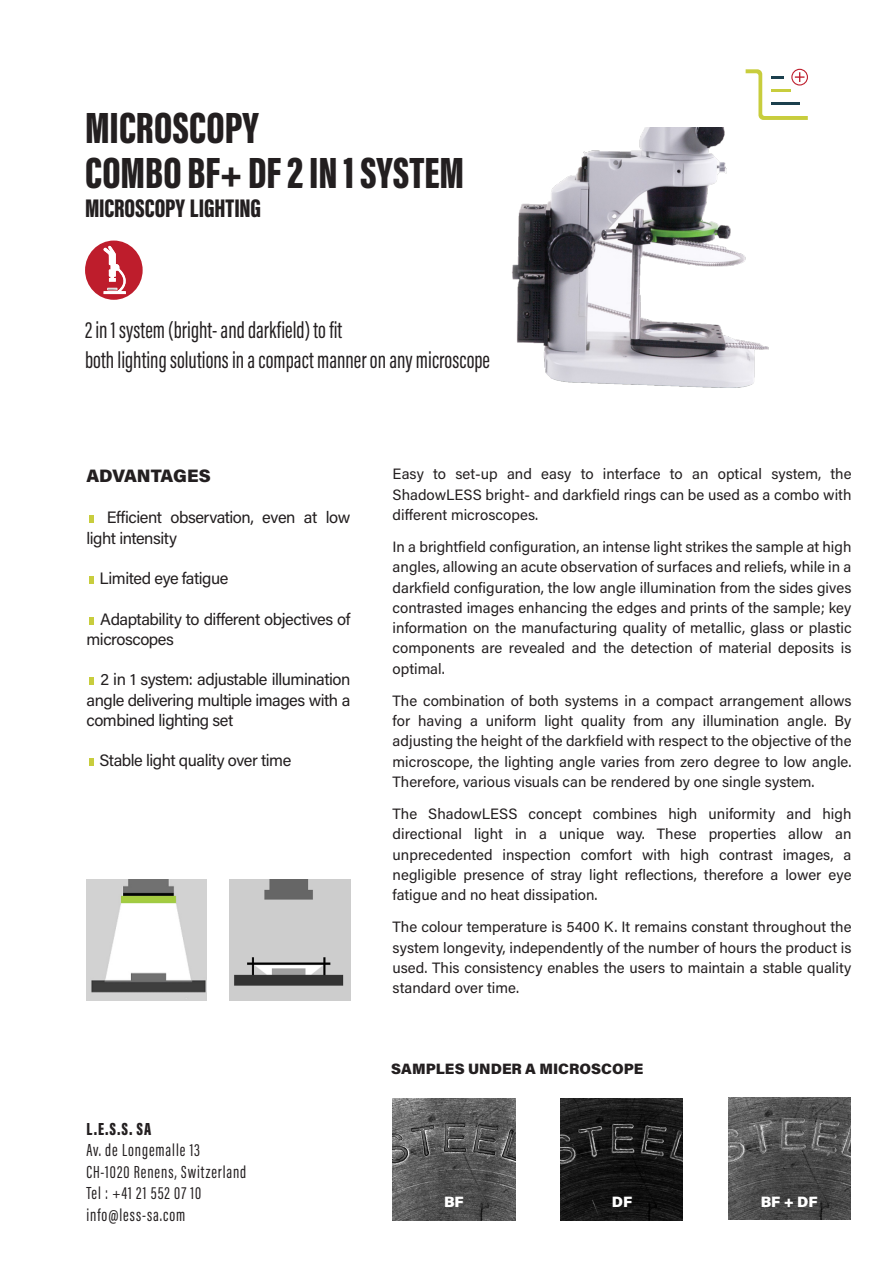
<style>
.page{position:relative;width:893px;height:1263px;background:#fff}
.page>*{position:absolute;margin:0;border:0;box-sizing:border-box;transform-origin:0 0}
.Paragraph{font:54px "Acumin Variable Concept";color:#c8cd3d}
.t1{font:900 45px "Acumin Pro Extra Cond";color:#231f20}
.Title_2{font:900 26.25px "Acumin Pro Extra Cond";letter-spacing:-.005em;color:#231f20}
.t2{font:24px "Acumin Pro Extra Cond";color:#231f20}
.t3{font:18px "Acumin Pro Extra Cond";letter-spacing:.05em;color:#231f20}
.t4{font:900 18px "Acumin Pro Extra Cond";color:#231f20}
.Paragraph-2{font:18px "Acumin Variable Concept";letter-spacing:.055em;color:#231f20}
.Paragraph-3{font:16.5px/20.2px "Acumin Variable Concept";letter-spacing:-.005em;color:#231f20}
.t5{font:15px/20.2px "Acumin Variable Concept";letter-spacing:.025em;color:#231f20;text-align:justify}
.t6{font:15px "Acumin Variable Concept";letter-spacing:.06em;color:#231f20}
.t7{font:15px "Acumin Variable Concept";letter-spacing:.06em;color:#fff}
</style>
<div class="page">
<img style="left:512px;top:128px;width:257px;height:260px">
<img style="left:230px;top:880px;width:120px;height:120px">
<img style="left:86px;top:880px;width:121px;height:120px">
<img style="left:560px;top:1098px;width:123px;height:122px">
<img style="left:393px;top:1098px;width:122px;height:122px">
<img style="left:728px;top:1097px;width:122px;height:122px">
<div style="left:85px;top:241px;width:58px;height:59px;background:#be1d2c;border-radius:50%"></div>
<svg style="left:103px;top:246px;width:23px;height:48px"></svg>
<svg style="left:746px;top:69px;width:62px;height:51px"></svg>
<hr style="left:771px;top:103px;width:29px;height:2px;background:#1b3f4d">
<p class="t1" style="left:85px;top:100px;width:175px">MICROSCOPY</p>
<p class="t1" style="left:85px;top:145px;width:381px">COMBO BF+ DF 2 IN 1 SYSTEM</p>
<p class="Title_2" style="left:85px;top:192px;width:178px">MICROSCOPY LIGHTING</p>
<p class="t2" style="left:85px;top:316px;width:259px">2 in 1 system (bright- and darkfield) to fit</p>
<p class="t2" style="left:85px;top:346px;width:407px">both lighting solutions in a compact manner on any microscope</p>
<p class="Paragraph-2" style="left:86px;top:463px;width:124px">ADVANTAGES</p>
<p class="Paragraph" style="left:86px;top:467px;width:11px">.</p>
<p class="Paragraph-3" style="left:86px;top:507px;width:265px;text-indent:20px">Efficient observation, even at low light intensity</p>
<p class="Paragraph" style="left:86px;top:528px;width:11px">.</p>
<p class="Paragraph-3" style="left:99px;top:568px;width:130px">Limited eye fatigue</p>
<p class="Paragraph" style="left:86px;top:569px;width:11px">.</p>
<p class="Paragraph-3" style="left:86px;top:608px;width:265px;text-indent:14px">Adaptability to different objectives of microscopes</p>
<p class="Paragraph" style="left:86px;top:629px;width:11px">.</p>
<p class="Paragraph-3" style="left:86px;top:669px;width:265px;text-align:justify;text-indent:14px">2 in 1 system: adjustable illumination angle delivering multiple images with a combined lighting set</p>
<p class="Paragraph" style="left:86px;top:710px;width:11px">.</p>
<p class="Paragraph-3" style="left:99px;top:750px;width:193px">Stable light quality over time</p>
<p class="t4" style="left:86px;top:1117px;width:66px">L.E.S.S. SA</p>
<p class="t3" style="left:86px;top:1139px;width:115px">Av. de Longemalle 13</p>
<p class="t3" style="left:86px;top:1161px;width:161px">CH-1020 Renens, Switzerland</p>
<p class="t3" style="left:86px;top:1182px;width:116px">Tel : +41 21 552 07 10</p>
<p class="t3" style="left:86px;top:1204px;width:100px">info@less-sa.com</p>
<p class="t5" style="left:393px;top:463px;width:460px">Easy to set-up and easy to interface to an optical system, the ShadowLESS bright- and darkfield rings can be used as a combo with different microscopes.</p>
<p class="t5" style="left:393px;top:536px;width:460px">In a brightfield configuration, an intense light strikes the sample at high angles, allowing an acute observation of surfaces and reliefs, while in a darkfield configuration, the low angle illumination from the sides gives contrasted images enhancing the edges and prints of the sample; key information on the manufacturing quality of metallic, glass or plastic components are revealed and the detection of material deposits is optimal.</p>
<p class="t5" style="left:393px;top:690px;width:460px">The combination of both systems in a compact arrangement allows for having a uniform light quality from any illumination angle. By adjusting the height of the darkfield with respect to the objective of the microscope, the lighting angle varies from zero degree to low angle.<br>Therefore, various visuals can be rendered by one single system.</p>
<p class="t5" style="left:393px;top:803px;width:460px">The ShadowLESS concept combines high uniformity and high directional light in a unique way. These properties allow an unprecedented inspection comfort with high contrast images, a negligible presence of stray light reflections, therefore a lower eye fatigue and no heat dissipation.</p>
<p class="t5" style="left:393px;top:916px;width:460px">The colour temperature is 5400 K. It remains constant throughout the system longevity, independently of the number of hours the product is used. This consistency enables the users to maintain a stable quality standard over time.</p>
<p class="t6" style="left:391px;top:1058px;width:253px">SAMPLES UNDER A MICROSCOPE</p>
<p class="t7" style="left:444px;top:1192px;width:20px">BF</p>
<p class="t7" style="left:612px;top:1192px;width:21px">DF</p>
<p class="t7" style="left:761px;top:1192px;width:58px">BF + DF</p>
</div>
